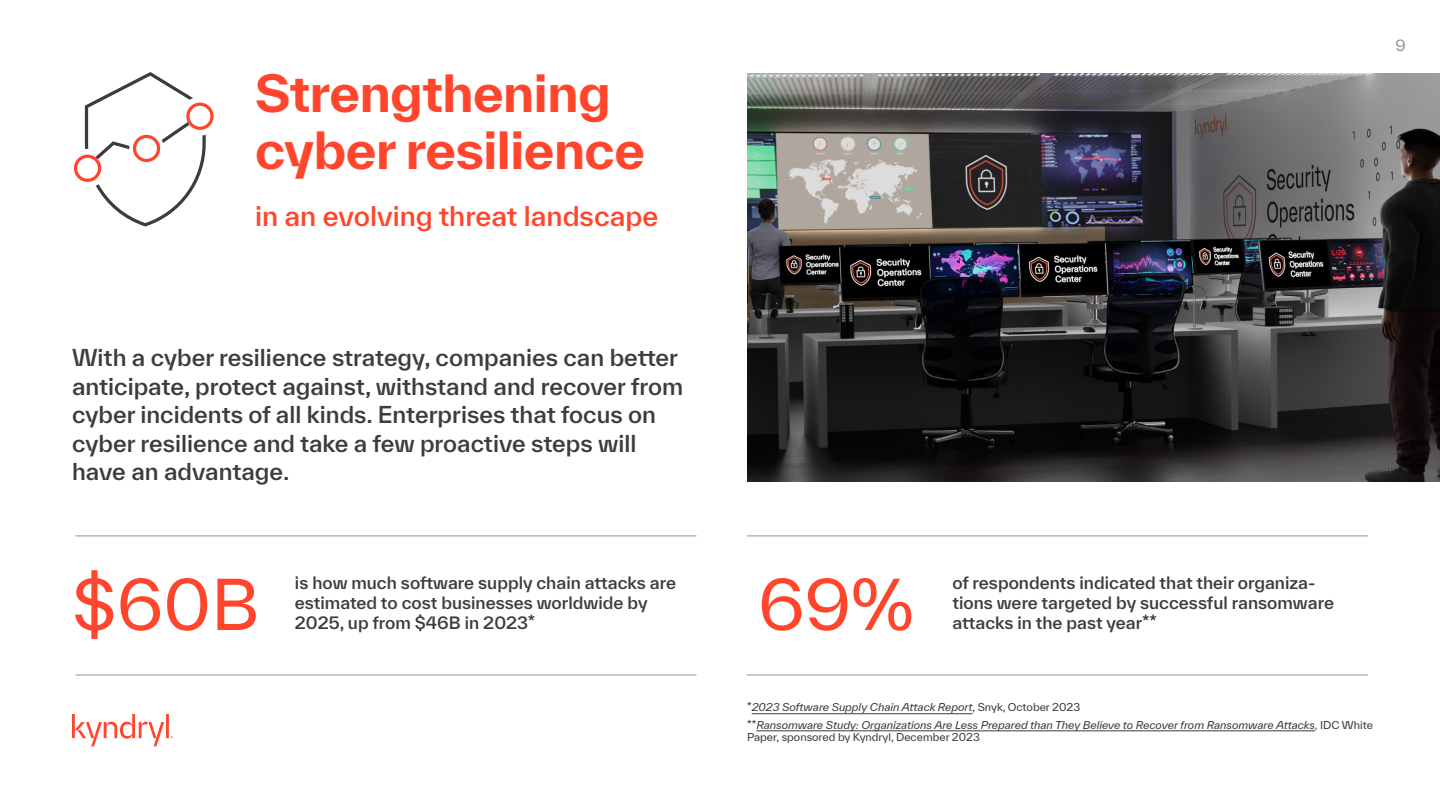
<style>
.page{position:relative;width:1440px;height:810px;background:#fff}
.page>*{position:absolute;margin:0;border:0;box-sizing:border-box;transform-origin:0 0}
.Data_numbers{font:67.5px "TWK Everett";color:#ff462d}
.Headline_1{font:700 49.5px/57px "TWK Everett";letter-spacing:-.01em;color:#ff462d}
.Headline_3{font:500 26.25px "TWK Everett";color:#ff462d}
.Section_intro{font:500 22.5px/28.5px "TWK Everett";color:#3d3c3c}
.statistic_captions_1{font:500 16.5px/19.8px "TWK Everett";color:#3d3c3c}
.t1{font:15px "TWK Everett";color:#9e9287}
.Footnote{font:italic 10.5px/12.6px "TWK Everett";color:#3d3c3c}
.s1{font-style:normal}
.s2{font-style:normal;color:#29707a}
</style>
<div class="page">
<svg style="left:72px;top:714px;width:101px;height:32px"></svg>
<hr style="left:752px;top:713px;width:221px;height:1px;background:#3d3c3c">
<hr style="left:756px;top:730px;width:559px;height:1px;background:#3d3c3c">
<img style="left:747px;top:73px;width:693px;height:409px">
<svg style="left:74px;top:72px;width:140px;height:155px"></svg>
<hr style="left:75px;top:536px;width:622px;height:1px;background:#9e9287">
<hr style="left:75px;top:675px;width:622px;height:1px;background:#9e9287">
<hr style="left:747px;top:536px;width:621px;height:1px;background:#9e9287">
<hr style="left:747px;top:675px;width:621px;height:1px;background:#9e9287">
<p class="Headline_1" style="left:255px;top:64px;width:392px">Strengthening cyber resilience</p>
<p class="Headline_3" style="left:255px;top:198px;width:405px">in an evolving threat landscape</p>
<p class="t1" style="left:1395px;top:35px;width:12px">9</p>
<p class="Section_intro" style="left:72px;top:343px;width:613px">With a cyber resilience strategy, companies can better anticipate, protect against, withstand and recover from cyber incidents of all kinds. Enterprises that focus on cyber resilience and take a few proactive steps will have an advantage.</p>
<p class="Data_numbers" style="left:72px;top:558px;width:189px">$60B</p>
<p class="statistic_captions_1" style="left:295px;top:573px;width:383px">is how much software supply chain attacks are estimated to cost businesses worldwide by<br>2025, up from $46B in 2023*</p>
<p class="statistic_captions_1" style="left:952px;top:573px;width:383px">of respondents indicated that their organiza&shy;tions were targeted by successful ransomware</p>
<p class="Data_numbers" style="left:758px;top:558px;width:157px">69%</p>
<p class="statistic_captions_1" style="left:952px;top:612px;width:206px">attacks in the past year**</p>
<p class="Footnote" style="left:747px;top:701px;width:335px"><span class="s1">*</span>2023 Software Supply Chain Attack Report<span class="s1">, Snyk, October 2023</span></p>
<p class="Footnote" style="left:747px;top:718px;width:628px"><span class="s1">**</span>Ransomware Study: Organizations Are Less Prepared than They Believe to Recover from Ransomware Attacks<span class="s2">,</span> <span class="s1">IDC White<br>Paper, sponsored by Kyndryl, December 2023</span></p>
</div>
